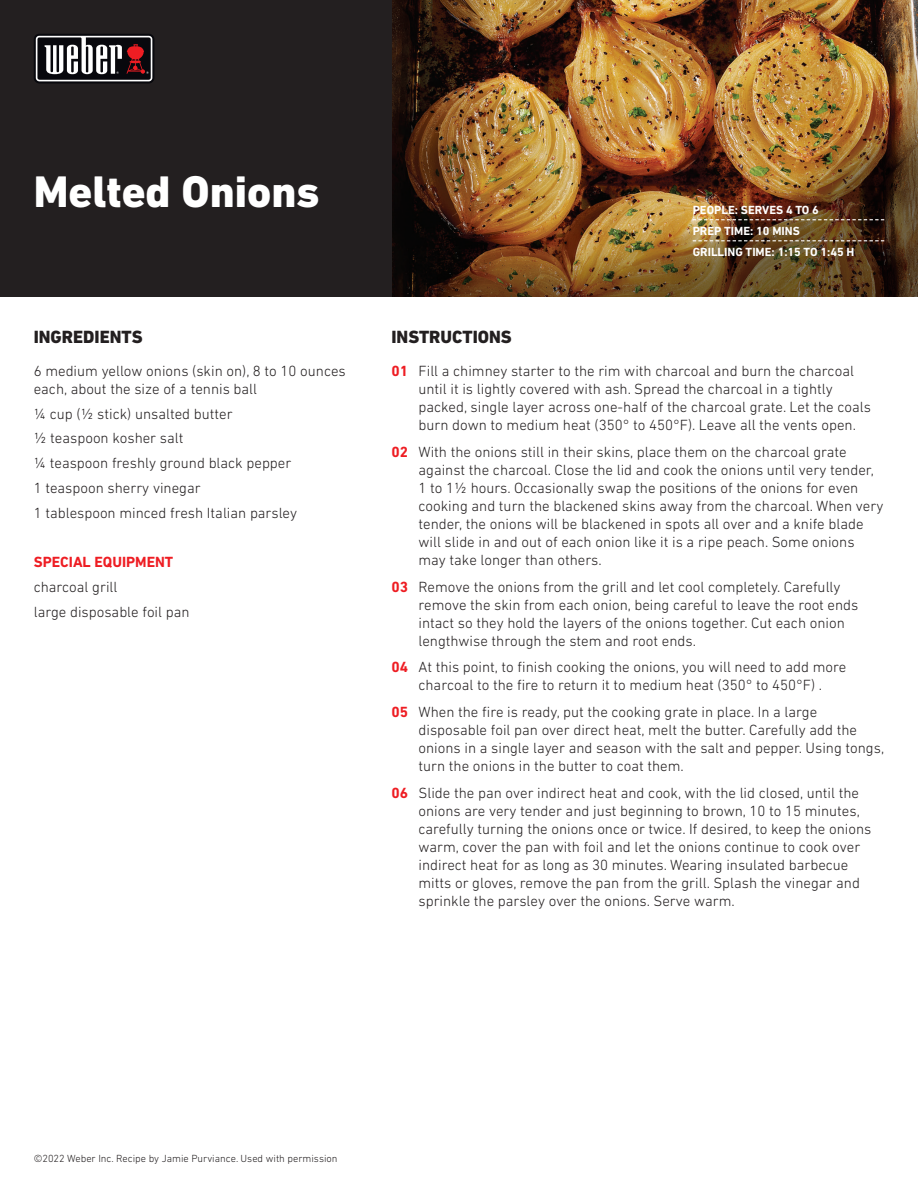
<style>
.page{position:relative;width:918px;height:1188px;background:#fff}
.page>*{position:absolute;margin:0;border:0;box-sizing:border-box;transform-origin:0 0}
.t1{font:800 45px "DIN Next LT Pro";color:#fff}
.t2{font:800 18px "DIN Next LT Pro";color:#231f20}
.t3{font:300 15px/18px "DIN Next LT Pro";color:#231f20}
.t4{font:700 15px "DIN Next LT Pro";color:#ee1d23}
.t5{font:700 12px/21.1px "DIN Next LT Pro";color:#fff}
.t6{font:300 10.5px "DIN Next LT Pro";color:#231f20}
.s1{font-weight:700;color:#ee1d23}
</style>
<div class="page">
<img style="left:392px;top:0;width:45px;height:297px">
<img style="left:437px;top:0;width:481px;height:297px">
<div style="left:0;top:0;width:392px;height:297px;background:#231f20"></div>
<svg style="left:34px;top:34px;width:120px;height:49px"></svg>
<svg style="left:36px;top:36px;width:116px;height:45px"></svg>
<svg style="left:693px;top:219px;width:191px;height:1px"></svg>
<svg style="left:693px;top:240px;width:191px;height:1px"></svg>
<h1 class="t1" style="left:34px;top:165px;width:287px">Melted Onions</h1>
<p class="t2" style="left:34px;top:326px;width:110px">INGREDIENTS</p>
<p class="t2" style="left:392px;top:326px;width:122px">INSTRUCTIONS</p>
<p class="t5" style="left:693px;top:199px;width:163px">PEOPLE: SERVES 4 TO 6<br>PREP TIME: 10 MINS<br>GRILLING TIME: 1:15 TO 1:45 H</p>
<p class="t3" style="left:34px;top:361px;width:314px">6 medium yellow onions (skin on), 8 to 10 ounces each, about the size of a tennis ball</p>
<p class="t3" style="left:34px;top:401px;width:265px;line-height:24.8px">¼ cup (½ stick) unsalted butter<br>½ teaspoon kosher salt<br>¼ teaspoon freshly ground black pepper<br>1 teaspoon sherry vinegar<br>1 tablespoon minced fresh Italian parsley</p>
<p class="t4" style="left:34px;top:553px;width:141px">SPECIAL EQUIPMENT</p>
<p class="t3" style="left:34px;top:574px;width:157px;line-height:24.8px">charcoal grill<br>large disposable foil pan</p>
<p class="t3" style="left:418px;top:361px;width:454px;text-indent:-27px"><span class="s1">01</span> Fill a chimney starter to the rim with charcoal and burn the charcoal until it is lightly covered with ash. Spread the charcoal in a tightly packed, single layer across one-half of the charcoal grate. Let the coals burn down to medium heat (350° to 450°F). Leave all the vents open.</p>
<p class="t3" style="left:418px;top:442px;width:466px;text-indent:-27px"><span class="s1">02</span> With the onions still in their skins, place them on the charcoal grate against the charcoal. Close the lid and cook the onions until very tender, 1 to 1½ hours. Occasionally swap the positions of the onions for even cooking and turn the blackened skins away from the charcoal. When very tender, the onions will be blackened in spots all over and a knife blade will slide in and out of each onion like it is a ripe peach. Some onions may take longer than others.</p>
<p class="t3" style="left:418px;top:577px;width:441px;text-indent:-27px"><span class="s1">03</span> Remove the onions from the grill and let cool completely. Carefully remove the skin from each onion, being careful to leave the root ends intact so they hold the layers of the onions together. Cut each onion lengthwise through the stem and root ends.</p>
<p class="t3" style="left:392px;top:658px;width:456px;text-align:center"><span class="s1">04</span> At this point, to finish cooking the onions, you will need to add more charcoal to the fire to return it to medium heat (350° to 450°F) .</p>
<p class="t3" style="left:418px;top:703px;width:467px;text-indent:-27px"><span class="s1">05</span> When the fire is ready, put the cooking grate in place. In a large disposable foil pan over direct heat, melt the butter. Carefully add the onions in a single layer and season with the salt and pepper. Using tongs, turn the onions in the butter to coat them.</p>
<p class="t3" style="left:418px;top:784px;width:454px;text-indent:-27px"><span class="s1">06</span> Slide the pan over indirect heat and cook, with the lid closed, until the onions are very tender and just beginning to brown, 10 to 15 minutes, carefully turning the onions once or twice. If desired, to keep the onions warm, cover the pan with foil and let the onions continue to cook over indirect heat for as long as 30 minutes. Wearing insulated barbecue mitts or gloves, remove the pan from the grill. Splash the vinegar and sprinkle the parsley over the onions. Serve warm.</p>
<p class="t6" style="left:34px;top:1153px;width:305px">©2022 Weber Inc. Recipe by Jamie Purviance. Used with permission</p>
</div>
